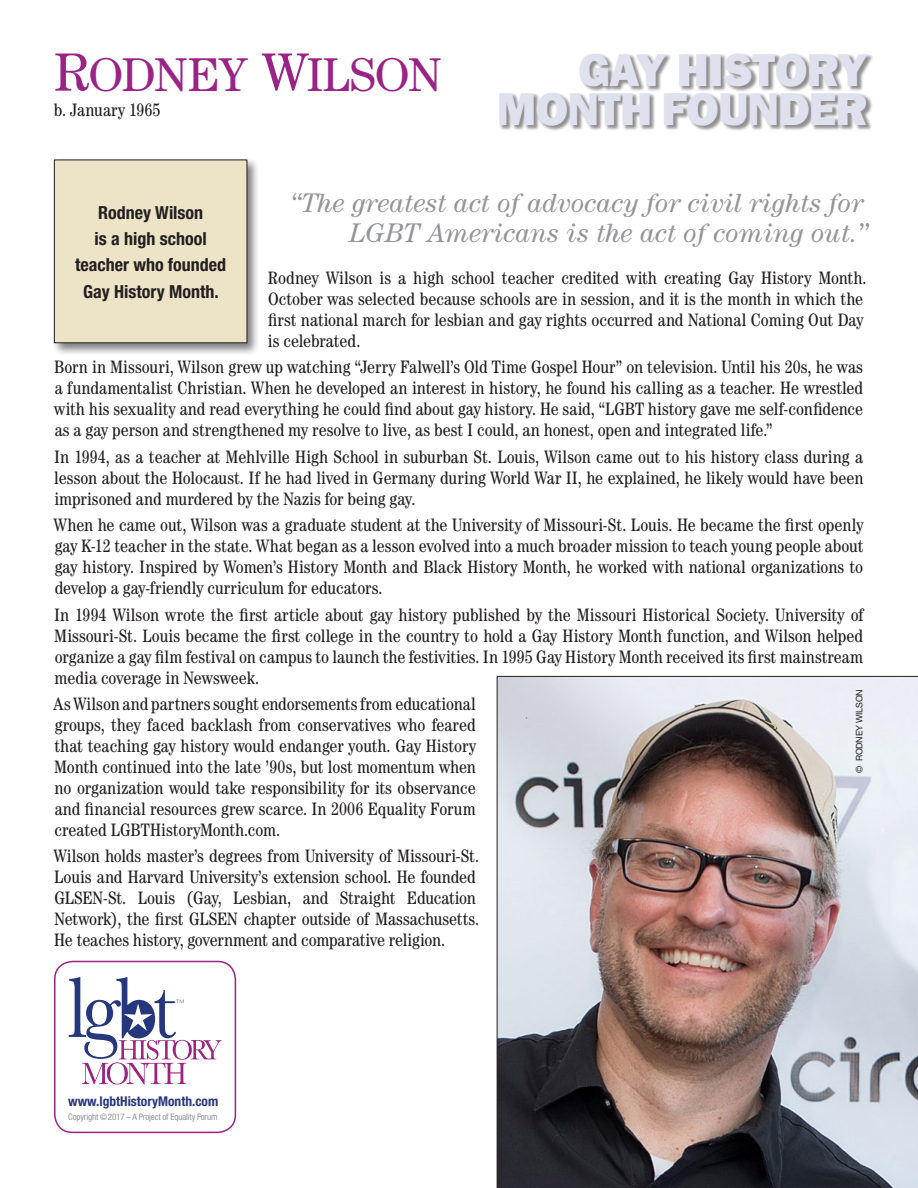
<style>
.page{position:relative;width:918px;height:1188px;background:#fff}
.page>*{position:absolute;margin:0;border:0;box-sizing:border-box;transform-origin:0 0}
.t1{font:47.55px "Century Book SC880";letter-spacing:-.01em;color:#9a2485}
.t2{font:800 39px/39px "Franklin";letter-spacing:-.03em;color:#e0e1ee;text-align:right}
.t3{font:italic 27px/30px "Century";color:#939598;text-align:right}
._2016_Bio_Text{font:condensed 18px/21px "Century";color:#231f20;text-align:justify}
.BoxTEXT{font:700 condensed 18px/26.2px "Helvetica Neue";color:#231f20;text-align:center}
.b_d__dates{font:condensed 18px "Century";letter-spacing:.005em;color:#231f20}
.t4{font:700 condensed 13.5px "Helvetica Neue";color:#27377e}
.t5{font:condensed 9px "Helvetica Neue";letter-spacing:-.02em;color:#939598}
.t6{font:9px "Helvetica Neue";letter-spacing:-.02em;color:#231f20}
.s1{font-size:54px}
</style>
<div class="page">
<div style="left:54px;top:961px;width:182px;height:172px;border:2px solid #9a2485;border-radius:18px"></div>
<svg style="left:69px;top:977px;width:152px;height:108px"></svg>
<img style="left:497px;top:676px;width:421px;height:512px">
<div style="left:499px;top:53px;width:375px;height:79px;background:#231f20;opacity:.5"></div>
<div style="left:52px;top:157px;width:209px;height:199px;background:#000007;opacity:.5"></div>
<div style="left:54px;top:160px;width:193px;height:183px;background:#ede4c7"></div>
<div style="left:54px;top:160px;width:193px;height:183px;border:1px solid #231f20"></div>
<p class="t1" style="left:54px;top:47px;width:390px"><span class="s1">R</span>ODNEY <span class="s1">W</span>ILSON</p>
<p class="b_d__dates" style="left:54px;top:99px;width:108px">b. January 1965</p>
<p class="t2" style="left:498px;top:50px;width:372px">GAY HISTORY<br>MONTH FOUNDER</p>
<p class="t3" style="left:291px;top:187px;width:579px">“The greatest act of advocacy for civil rights for<br>LGBT Americans is the act of coming out.”</p>
<p class="BoxTEXT" style="left:75px;top:199px;width:153px">Rodney Wilson<br>is a high school teacher who founded<br>Gay History Month.</p>
<p class="_2016_Bio_Text" style="left:268px;top:267px;width:600px;text-align:left">Rodney Wilson is a high school teacher credited with creating Gay History Month.<br>October was selected because schools are in session, and it is the month in which the first national march for lesbian and gay rights occurred and National Coming Out Day is celebrated.</p>
<p class="_2016_Bio_Text" style="left:54px;top:356px;width:811px">Born in Missouri, Wilson grew up watching “Jerry Falwell’s Old Time Gospel Hour” on television. Until his 20s, he was a fundamentalist Christian. When he developed an interest in history, he found his calling as a teacher. He wrestled with his sexuality and read everything he could find about gay history. He said, “LGBT history gave me self-confidence as a gay person and strengthened my resolve to live, as best I could, an honest, open and integrated life.”</p>
<p class="_2016_Bio_Text" style="left:54px;top:446px;width:811px">In 1994, as a teacher at Mehlville High School in suburban St. Louis, Wilson came out to his history class during a lesson about the Holocaust. If he had lived in Germany during World War II, he explained, he likely would have been imprisoned and murdered by the Nazis for being gay.</p>
<p class="_2016_Bio_Text" style="left:54px;top:514px;width:811px">When he came out, Wilson was a graduate student at the University of Missouri-St. Louis. He became the first openly gay K-12 teacher in the state. What began as a lesson evolved into a much broader mission to teach young people about gay history. Inspired by Women’s History Month and Black History Month, he worked with national organizations to develop a gay-friendly curriculum for educators.</p>
<p class="_2016_Bio_Text" style="left:54px;top:604px;width:811px">In 1994 Wilson wrote the first article about gay history published by the Missouri Historical Society. University of Missouri-St. Louis became the first college in the country to hold a Gay History Month function, and Wilson helped organize a gay film festival on campus to launch the festivities. In 1995 Gay History Month received its first mainstream media coverage in Newsweek.</p>
<p class="_2016_Bio_Text" style="left:54px;top:693px;width:424px">As Wilson and partners sought endorsements from educational groups, they faced backlash from conservatives who feared that teaching gay history would endanger youth. Gay History Month continued into the late ’90s, but lost momentum when no organization would take responsibility for its observance and financial resources grew scarce. In 2006 Equality Forum created LGBTHistoryMonth.com.</p>
<p class="_2016_Bio_Text" style="left:54px;top:845px;width:427px;text-align:left">Wilson holds master’s degrees from University of Missouri-St.<br>Louis and Harvard University’s extension school. He founded GLSEN-St. Louis (Gay, Lesbian, and Straight Education Network), the first GLSEN chapter outside of Massachusetts.<br>He teaches history, government and comparative religion.</p>
<p class="t6" style="left:854px;top:773px;width:86px;rotate:-90deg">© RODNEY WILSON</p>
<p class="t4" style="left:68px;top:1093px;width:152px">www.lgbtHistoryMonth.com</p>
<p class="t5" style="left:68px;top:1112px;width:151px">Copyright © 2017 – A Project of Equality Forum</p>
</div>
